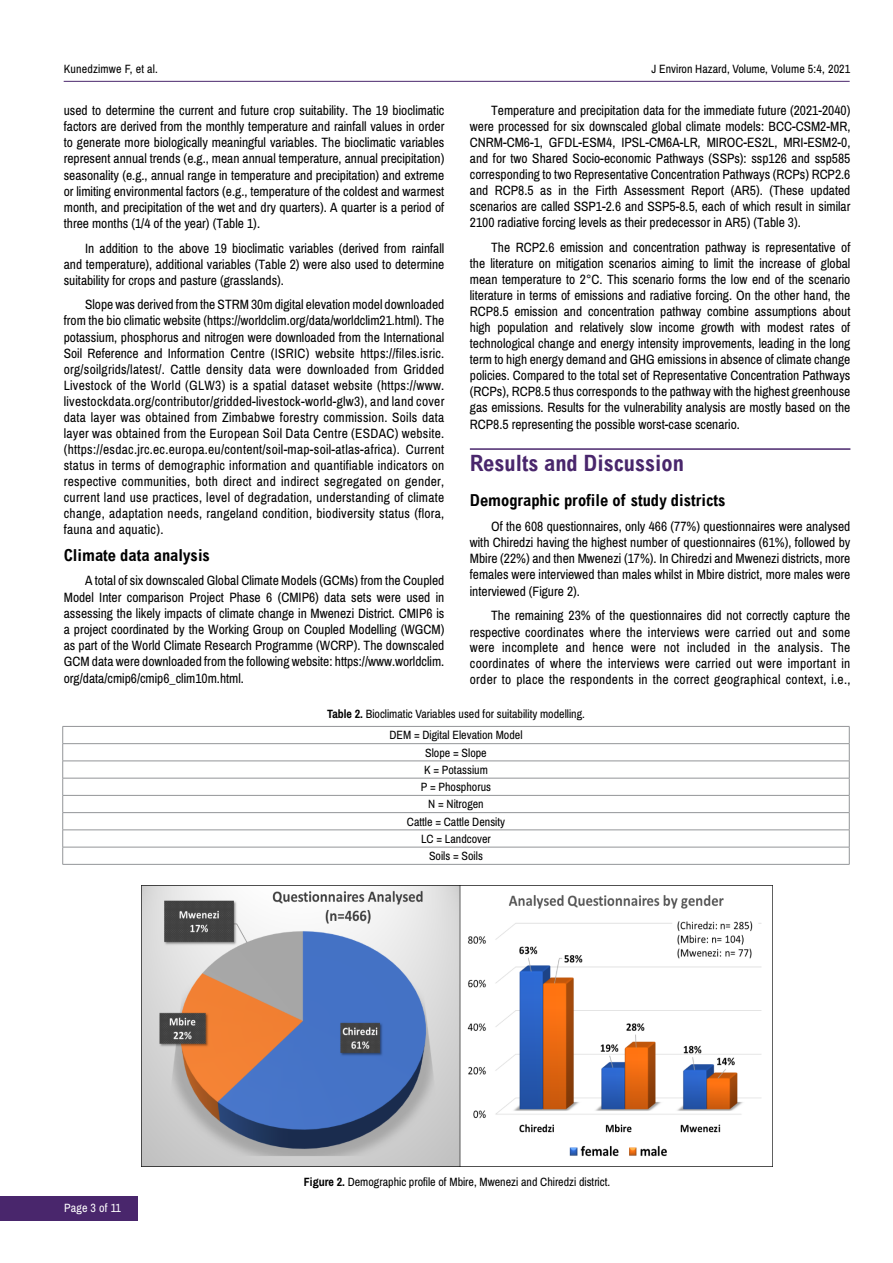
<style>
.page{position:relative;width:893px;height:1263px;background:#fff}
.page>*{position:absolute;margin:0;border:0;box-sizing:border-box;transform-origin:0 0}
.t1{font:700 condensed 22.5px "Arial";color:#49266c}
.t2{font:700 condensed 16.5px "Arial";color:#000}
.t3{font:13.5px/16px "Archivo Narrow";color:#000;text-align:justify}
.t4{font:12px/17.2px "Archivo Narrow";color:#000;text-align:center}
.t5{font:12px "Archivo Narrow";letter-spacing:.015em;color:#fff}
.s1{font-weight:700}
</style>
<div class="page">
<hr style="left:64px;top:81px;width:786px;height:1px;background:#49266c">
<div style="left:0;top:1196px;width:137px;height:24px;background:#49266c"></div>
<hr style="left:63px;top:726px;width:786px;height:1px;background:#939598">
<hr style="left:63px;top:743px;width:786px;height:1px;background:#939598">
<hr style="left:63px;top:761px;width:786px;height:1px;background:#939598">
<hr style="left:63px;top:778px;width:786px;height:1px;background:#939598">
<hr style="left:63px;top:795px;width:786px;height:1px;background:#939598">
<hr style="left:63px;top:812px;width:786px;height:1px;background:#939598">
<hr style="left:63px;top:830px;width:786px;height:1px;background:#939598">
<hr style="left:63px;top:847px;width:786px;height:1px;background:#939598">
<svg style="left:62px;top:727px;width:1px;height:137px"></svg>
<svg style="left:849px;top:727px;width:1px;height:137px"></svg>
<hr style="left:63px;top:864px;width:786px;height:1px;background:#939598">
<hr style="left:470px;top:448px;width:380px;height:2px;background:#49266c">
<img style="left:142px;top:886px;width:630px;height:281px">
<p class="t4" style="left:64px;top:60px;width:96px">Kunedzimwe F, et al.</p>
<p class="t4" style="left:651px;top:60px;width:201px">J Environ Hazard, Volume, Volume 5:4, 2021</p>
<p class="t3" style="left:64px;top:102px;width:382px">used to determine the current and future crop suitability. The 19 bioclimatic factors are derived from the monthly temperature and rainfall values in order to generate more biologically meaningful variables. The bioclimatic variables represent annual trends (e.g., mean annual temperature, annual precipitation) seasonality (e.g., annual range in temperature and precipitation) and extreme or limiting environmental factors (e.g., temperature of the coldest and warmest month, and precipitation of the wet and dry quarters). A quarter is a period of three months (1/4 of the year) (Table 1).</p>
<p class="t3" style="left:64px;top:240px;width:382px;text-indent:21px">In addition to the above 19 bioclimatic variables (derived from rainfall and temperature), additional variables (Table 2) were also used to determine suitability for crops and pasture (grasslands).</p>
<p class="t3" style="left:64px;top:297px;width:382px;text-indent:21px">Slope was derived from the STRM 30m digital elevation model downloaded from the bio climatic website (https://worldclim.org/data/worldclim21.html). The potassium, phosphorus and nitrogen were downloaded from the International Soil Reference and Information Centre (ISRIC) website https://files.isric. org/soilgrids/latest/. Cattle density data were downloaded from Gridded Livestock of the World (GLW3) is a spatial dataset website (https://www. livestockdata.org/contributor/gridded-livestock-world-glw3), and land cover data layer was obtained from Zimbabwe forestry commission. Soils data layer was obtained from the European Soil Data Centre (ESDAC) website. (https://esdac.jrc.ec.europa.eu/content/soil-map-soil-atlas-africa). Current status in terms of demographic information and quantifiable indicators on respective communities, both direct and indirect segregated on gender, current land use practices, level of degradation, understanding of climate change, adaptation needs, rangeland condition, biodiversity status (flora, fauna and aquatic).</p>
<p class="t2" style="left:64px;top:546px;width:148px">Climate data analysis</p>
<p class="t3" style="left:64px;top:573px;width:382px;text-indent:21px">A total of six downscaled Global Climate Models (GCMs) from the Coupled Model Inter comparison Project Phase 6 (CMIP6) data sets were used in assessing the likely impacts of climate change in Mwenezi District. CMIP6 is a project coordinated by the Working Group on Coupled Modelling (WGCM) as part of the World Climate Research Programme (WCRP). The downscaled GCM data were downloaded from the following website: https://www.worldclim. org/data/cmip6/cmip6_clim10m.html.</p>
<p class="t3" style="left:470px;top:102px;width:382px;text-indent:21px">Temperature and precipitation data for the immediate future (2021-2040) were processed for six downscaled global climate models: BCC-CSM2-MR, CNRM-CM6-1, GFDL-ESM4, IPSL-CM6A-LR, MIROC-ES2L, MRI-ESM2-0, and for two Shared Socio-economic Pathways (SSPs): ssp126 and ssp585 corresponding to two Representative Concentration Pathways (RCPs) RCP2.6 and RCP8.5 as in the Firth Assessment Report (AR5). (These updated scenarios are called SSP1-2.6 and SSP5-8.5, each of which result in similar 2100 radiative forcing levels as their predecessor in AR5) (Table 3).</p>
<p class="t3" style="left:470px;top:239px;width:382px;text-indent:21px">The RCP2.6 emission and concentration pathway is representative of the literature on mitigation scenarios aiming to limit the increase of global mean temperature to 2°C. This scenario forms the low end of the scenario literature in terms of emissions and radiative forcing. On the other hand, the RCP8.5 emission and concentration pathway combine assumptions about high population and relatively slow income growth with modest rates of technological change and energy intensity improvements, leading in the long term to high energy demand and GHG emissions in absence of climate change policies. Compared to the total set of Representative Concentration Pathways (RCPs), RCP8.5 thus corresponds to the pathway with the highest greenhouse gas emissions. Results for the vulnerability analysis are mostly based on the RCP8.5 representing the possible worst-case scenario.</p>
<h1 class="t1" style="left:470px;top:450px;width:216px">Results and Discussion</h1>
<p class="t2" style="left:470px;top:491px;width:257px">Demographic profile of study districts</p>
<p class="t3" style="left:470px;top:518px;width:382px;text-indent:21px">Of the 608 questionnaires, only 466 (77%) questionnaires were analysed with Chiredzi having the highest number of questionnaires (61%), followed by Mbire (22%) and then Mwenezi (17%). In Chiredzi and Mwenezi districts, more females were interviewed than males whilst in Mbire district, more males were interviewed (Figure 2).</p>
<p class="t3" style="left:470px;top:608px;width:382px;text-indent:21px">The remaining 23% of the questionnaires did not correctly capture the respective coordinates where the interviews were carried out and some were incomplete and hence were not included in the analysis. The coordinates of where the interviews were carried out were important in order to place the respondents in the correct geographical context, i.e.,</p>
<p class="t4" style="left:327px;top:705px;width:259px"><span class="s1">Table 2.</span> Bioclimatic Variables used for suitability modelling.</p>
<p class="t4" style="left:389px;top:727px;width:135px">DEM = Digital Elevation Model<br>Slope = Slope<br>K = Potassium<br>P = Phosphorus<br>N = Nitrogen<br>Cattle = Cattle Density<br>LC = Landcover<br>Soils = Soils</p>
<p class="t5" style="left:64px;top:1201px;width:59px">Page 3 of 11</p>
<p class="t4" style="left:304px;top:1174px;width:308px"><span class="s1">Figure 2.</span> Demographic profile of Mbire, Mwenezi and Chiredzi district.</p>
</div>
